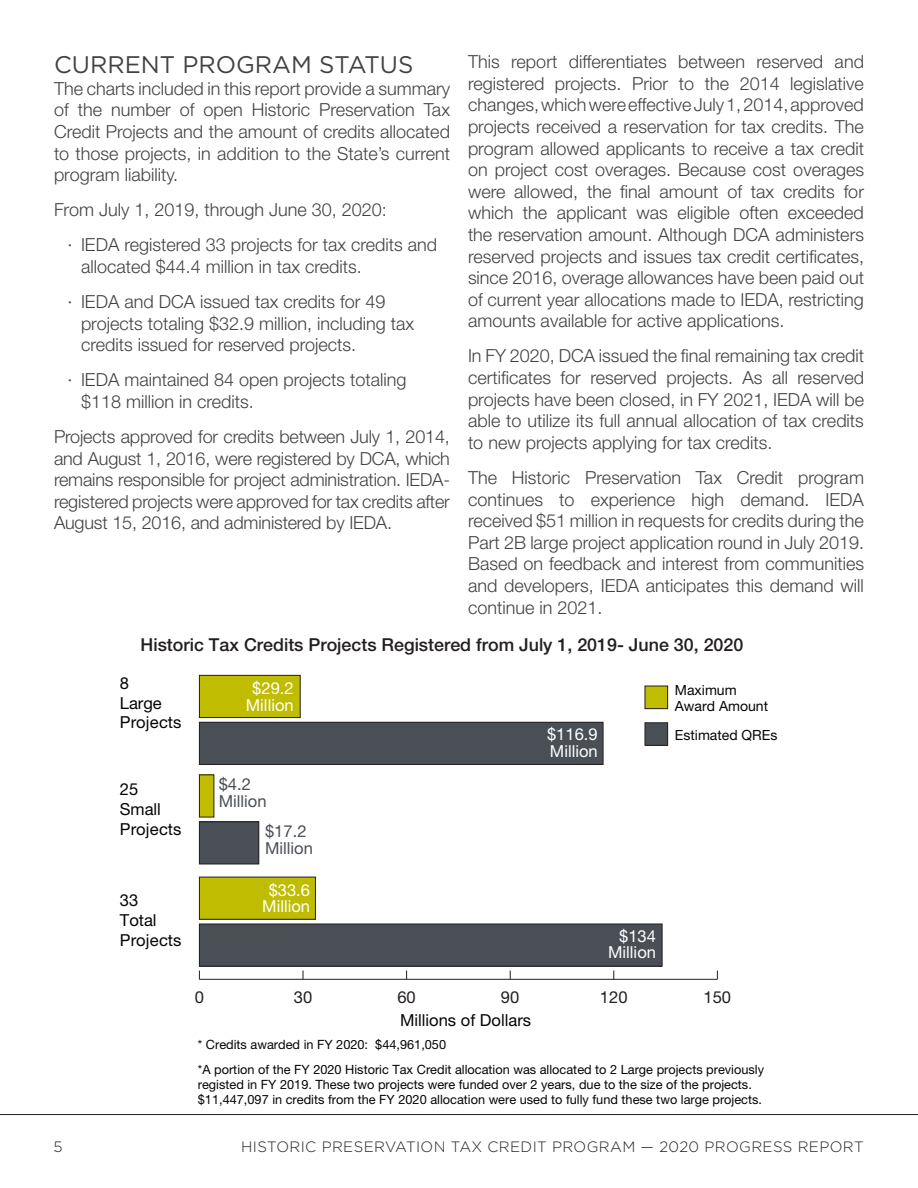
<style>
.page{position:relative;width:918px;height:1188px;background:#fff}
.page>*{position:absolute;margin:0;border:0;box-sizing:border-box;transform-origin:0 0}
.heading{font:24px "Gotham";color:#414243}
.body{font:300 18px/21.6px "Helvetica Neue";color:#414243;text-align:justify}
.t1{font:500 17.85px "Helvetica Neue";color:#231f20}
.t2{font:16.65px/20px "Helvetica Neue";color:#050504}
.t3{font:16.65px/16.5px "Helvetica Neue";color:#fff;text-align:center}
.t4{font:16.65px/16.6px "Helvetica Neue";color:#4a4f55}
.t5{font:16.65px "Helvetica Neue";color:#231f20}
.t6{font:300 15px "Gotham";letter-spacing:.025em;color:#231f20}
.t7{font:14.1px/15.3px "Helvetica Neue";color:#050504}
.t8{font:12.75px/24.5px "Helvetica Neue";color:#050504}
</style>
<div class="page">
<hr style="left:0;top:1114px;width:918px;height:1px;background:#231f20">
<hr style="left:199px;top:979px;width:518px;height:1px;background:#231f20">
<div style="left:199px;top:924px;width:463px;height:42px;background:#4a4f55"></div>
<div style="left:199px;top:924px;width:463px;height:43px;border:1px solid #231f20"></div>
<div style="left:199px;top:877px;width:116px;height:42px;background:#c0bc00"></div>
<div style="left:199px;top:877px;width:117px;height:43px;border:1px solid #231f20"></div>
<div style="left:199px;top:822px;width:60px;height:42px;background:#4a4f55"></div>
<div style="left:199px;top:821px;width:60px;height:43px;border:1px solid #231f20"></div>
<div style="left:199px;top:775px;width:15px;height:42px;background:#c0bc00"></div>
<div style="left:199px;top:775px;width:15px;height:42px;border:1px solid #231f20"></div>
<div style="left:199px;top:722px;width:404px;height:42px;background:#4a4f55"></div>
<div style="left:199px;top:722px;width:404px;height:43px;border:1px solid #231f20"></div>
<div style="left:199px;top:675px;width:101px;height:43px;background:#c0bc00"></div>
<div style="left:199px;top:675px;width:102px;height:43px;border:1px solid #231f20"></div>
<div style="left:645px;top:686px;width:23px;height:23px;background:#c0bc00"></div>
<div style="left:645px;top:686px;width:23px;height:23px;border:1px solid #231f20"></div>
<div style="left:645px;top:723px;width:23px;height:22px;background:#4a4f55"></div>
<div style="left:645px;top:722px;width:23px;height:24px;border:1px solid #231f20"></div>
<p class="heading" style="left:54px;top:49px;width:361px">CURRENT PROGRAM STATUS</p>
<p class="body" style="left:54px;top:77px;width:398px">The charts included in this report provide a summary of the number of open Historic Preservation Tax Credit Projects and the amount of credits allocated to those projects, in addition to the State’s current program liability.</p>
<p class="body" style="left:54px;top:199px;width:334px">From July 1, 2019, through June 30, 2020:</p>
<p class="body" style="left:81px;top:234px;width:358px;text-indent:-14px">· IEDA registered 33 projects for tax credits and allocated $44.4 million in tax credits.</p>
<p class="body" style="left:81px;top:291px;width:335px;text-align:left;text-indent:-14px">· IEDA and DCA issued tax credits for 49 projects totaling $32.9 million, including tax credits issued for reserved projects.</p>
<p class="body" style="left:81px;top:369px;width:327px;text-indent:-14px">· IEDA maintained 84 open projects totaling $118 million in credits.</p>
<p class="body" style="left:54px;top:426px;width:398px">Projects approved for credits between July 1, 2014, and August 1, 2016, were registered by DCA, which remains responsible for project administration. IEDA&shy;registered projects were approved for tax credits after August 15, 2016, and administered by IEDA.</p>
<p class="body" style="left:468px;top:51px;width:398px">This report differentiates between reserved and registered projects. Prior to the 2014 legislative changes, which were effective July 1, 2014, approved projects received a reservation for tax credits. The program allowed applicants to receive a tax credit on project cost overages. Because cost overages were allowed, the final amount of tax credits for which the applicant was eligible often exceeded the reservation amount. Although DCA administers reserved projects and issues tax credit certificates, since 2016, overage allowances have been paid out of current year allocations made to IEDA, restricting amounts available for active applications.</p>
<p class="body" style="left:468px;top:345px;width:398px">In FY 2020, DCA issued the final remaining tax credit certificates for reserved projects. As all reserved projects have been closed, in FY 2021, IEDA will be able to utilize its full annual allocation of tax credits to new projects applying for tax credits.</p>
<p class="body" style="left:468px;top:466px;width:398px">The Historic Preservation Tax Credit program continues to experience high demand. IEDA received $51 million in requests for credits during the Part 2B large project application round in July 2019.<br>Based on feedback and interest from communities and developers, IEDA anticipates this demand will continue in 2021.</p>
<p class="t1" style="left:141px;top:634px;width:604px">Historic Tax Credits Projects Registered from July 1, 2019- June 30, 2020</p>
<p class="t3" style="left:246px;top:680px;width:49px">$29.2<br>Million</p>
<p class="t3" style="left:547px;top:726px;width:52px;text-align:left">$116.9<br>Million</p>
<p class="t2" style="left:120px;top:673px;width:63px">8<br>Large<br>Projects</p>
<p class="t7" style="left:675px;top:682px;width:95px">Maximum<br>Award Amount</p>
<p class="t7" style="left:675px;top:727px;width:104px">Estimated QREs</p>
<p class="t2" style="left:120px;top:779px;width:63px">25<br>Small<br>Projects</p>
<p class="t2" style="left:120px;top:890px;width:63px">33<br>Total<br>Projects</p>
<p class="t4" style="left:219px;top:776px;width:49px">$4.2<br>Million</p>
<p class="t4" style="left:265px;top:823px;width:49px">$17.2<br>Million</p>
<p class="t3" style="left:262px;top:881px;width:49px">$33.6<br>Million</p>
<p class="t3" style="left:608px;top:927px;width:49px;text-align:right">$134<br>Million</p>
<p class="t5" style="left:195px;top:987px;width:11px">0</p>
<p class="t5" style="left:294px;top:987px;width:20px">30</p>
<p class="t5" style="left:397px;top:987px;width:20px">60</p>
<p class="t5" style="left:501px;top:987px;width:20px">90</p>
<p class="t5" style="left:600px;top:987px;width:29px">120</p>
<p class="t5" style="left:704px;top:987px;width:29px">150</p>
<p class="t2" style="left:400px;top:1010px;width:133px">Millions of Dollars</p>
<p class="t8" style="left:198px;top:1032px;width:568px">* Credits awarded in FY 2020: $44,961,050<br>*A portion of the FY 2020 Historic Tax Credit allocation was allocated to 2 Large projects previously</p>
<p class="t8" style="left:198px;top:1077px;width:566px;line-height:15.3px">registed in FY 2019. These two projects were funded over 2 years, due to the size of the projects. $11,447,097 in credits from the FY 2020 allocation were used to fully fund these two large projects.</p>
<p class="t6" style="left:54px;top:1138px;width:11px">5</p>
<p class="t6" style="left:241px;top:1138px;width:624px">HISTORIC PRESERVATION TAX CREDIT PROGRAM — 2020 PROGRESS REPORT</p>
</div>
